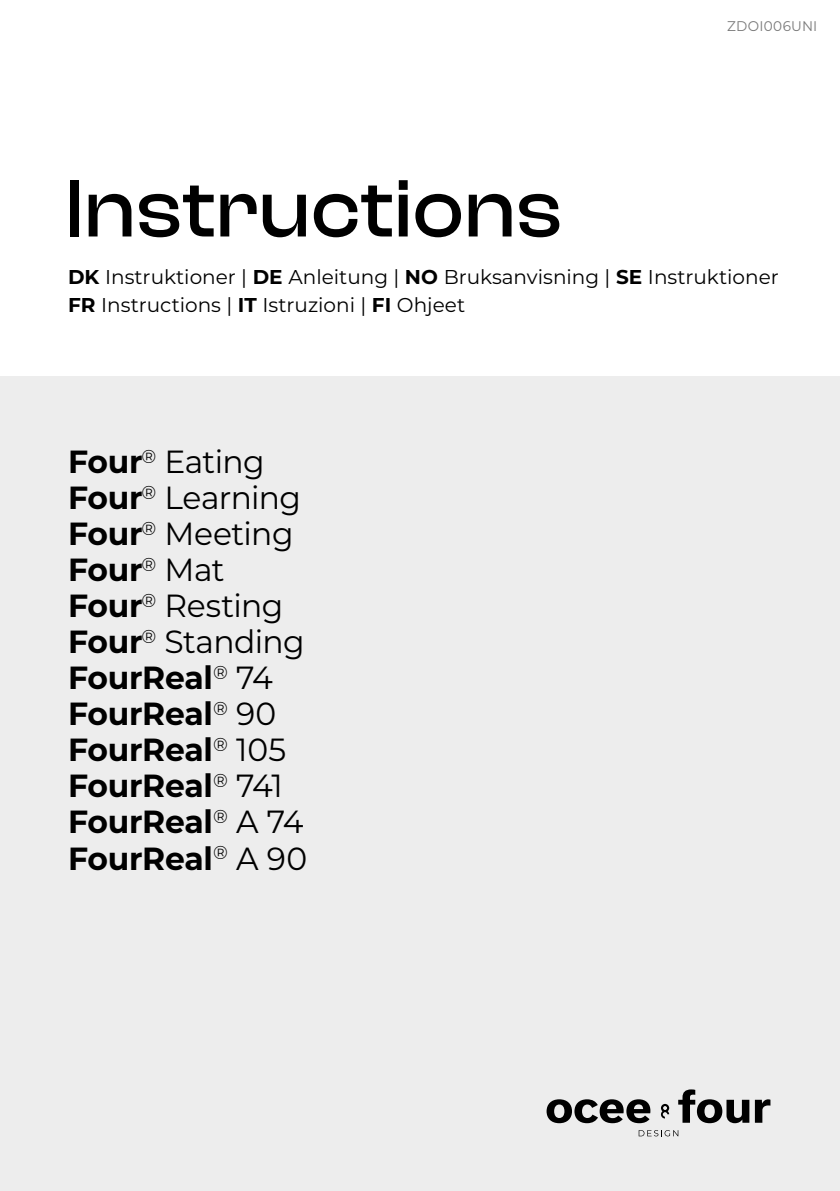
<style>
.page{position:relative;width:840px;height:1191px;background:#fff}
.page>*{position:absolute;margin:0;border:0;box-sizing:border-box;transform-origin:0 0}
.t1{font:500 84px "Clash Display";letter-spacing:.015em;color:#000}
.t2{font:700 32px/36px "Montserrat";letter-spacing:-.01em;color:#000}
.t3{font:20px/28px "Montserrat";color:#000}
.t4{font:14px "Montserrat";letter-spacing:.015em;color:#797979}
.s1{font-weight:700}
.s2{font-weight:400}
</style>
<div class="page">
<div style="left:0;top:376px;width:839px;height:815px;background:#ededed"></div>
<svg style="left:661px;top:1104px;width:7px;height:14px"></svg>
<svg style="left:546px;top:1099px;width:104px;height:24px"></svg>
<svg style="left:678px;top:1089px;width:92px;height:34px"></svg>
<svg style="left:638px;top:1130px;width:40px;height:6px"></svg>
<h1 class="t1" style="left:65px;top:162px;width:497px">Instructions</h1>
<p class="t4" style="left:726px;top:16px;width:91px">ZDOI006UNI</p>
<p class="t3" style="left:68px;top:262px;width:711px"><span class="s1">DK</span> Instruktioner | <span class="s1">DE</span> Anleitung | <span class="s1">NO</span> Bruksanvisning | <span class="s1">SE</span> Instruktioner<br><span class="s1">FR</span> Instructions | <span class="s1">IT</span> Istruzioni | <span class="s1">FI</span> Ohjeet</p>
<p class="t2" style="left:68px;top:442px;width:240px">Four<sup>®</sup> <span class="s2">Eating<br></span>Four<sup>®</sup> <span class="s2">Learning<br></span>Four<sup>®</sup> <span class="s2">Meeting<br></span>Four<sup>®</sup> <span class="s2">Mat<br></span>Four<sup>®</sup> <span class="s2">Resting<br></span>Four<sup>®</sup> <span class="s2">Standing<br></span>FourReal<sup>®</sup> <span class="s2">74<br></span>FourReal<sup>®</sup> <span class="s2">90<br></span>FourReal<sup>®</sup> <span class="s2">105<br></span>FourReal<sup>®</sup> <span class="s2">741<br></span>FourReal<sup>®</sup> <span class="s2">A 74<br></span>FourReal<sup>®</sup> <span class="s2">A 90</span></p>
</div>
